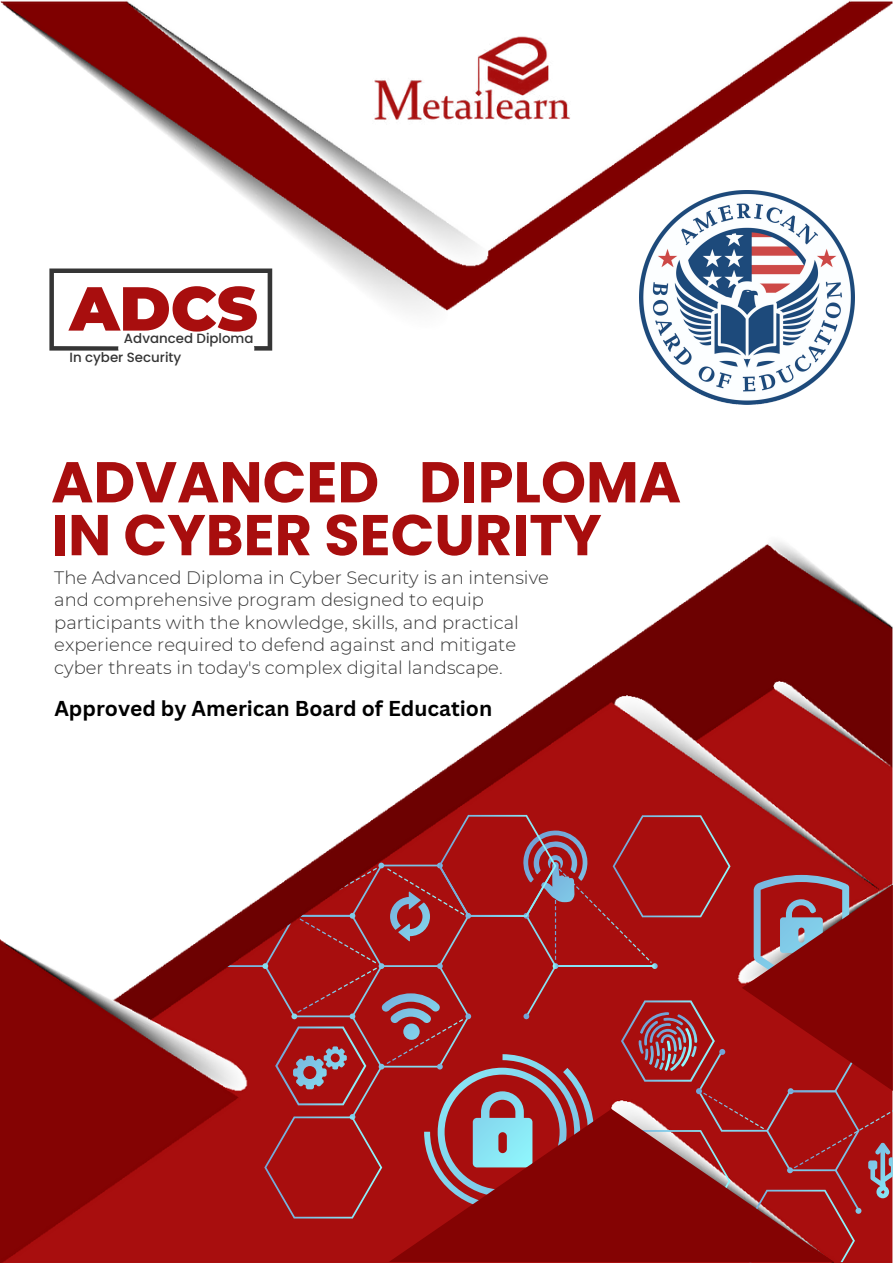
<style>
.page{position:relative;width:893px;height:1264px;background:#fff}
.page>*{position:absolute;margin:0;border:0;box-sizing:border-box;transform-origin:0 0}
.t1{font:900 61.95px "Montserrat";color:#a80e0e}
.t2{font:700 57.45px/52.8px "Poppins";color:#a80e0e}
.t3{font:700 21px "Canva Sans";color:#000}
.t4{font:300 18px/22.5px "Montserrat";color:#353535}
.t5{font:500 13.35px "Poppins";color:#353535}
</style>
<div class="page">
<img style="left:0;top:0;width:892px;height:343px">
<img style="left:0;top:542px;width:892px;height:720px">
<img style="left:314px;top:0;width:325px;height:298px">
<svg style="left:49px;top:268px;width:223px;height:82px"></svg>
<svg style="left:227px;top:815px;width:665px;height:447px;background:#9f2326"></svg>
<img style="left:640px;top:190px;width:214px;height:215px">
<p class="t1" style="left:70px;top:270px;width:189px">ADCS</p>
<p class="t5" style="left:124px;top:329px;width:131px">Advanced Diploma</p>
<p class="t5" style="left:70px;top:348px;width:113px">In cyber Security</p>
<p class="t2" style="left:51px;top:456px;width:631px">ADVANCED DIPLOMA<br>IN CYBER SECURITY</p>
<p class="t4" style="left:54px;top:566px;width:496px">The Advanced Diploma in Cyber Security is an intensive and comprehensive program designed to equip participants with the knowledge, skills, and practical experience required to defend against and mitigate cyber threats in today's complex digital landscape.</p>
<p class="t3" style="left:54px;top:693px;width:439px">Approved by American Board of Education</p>
</div>
